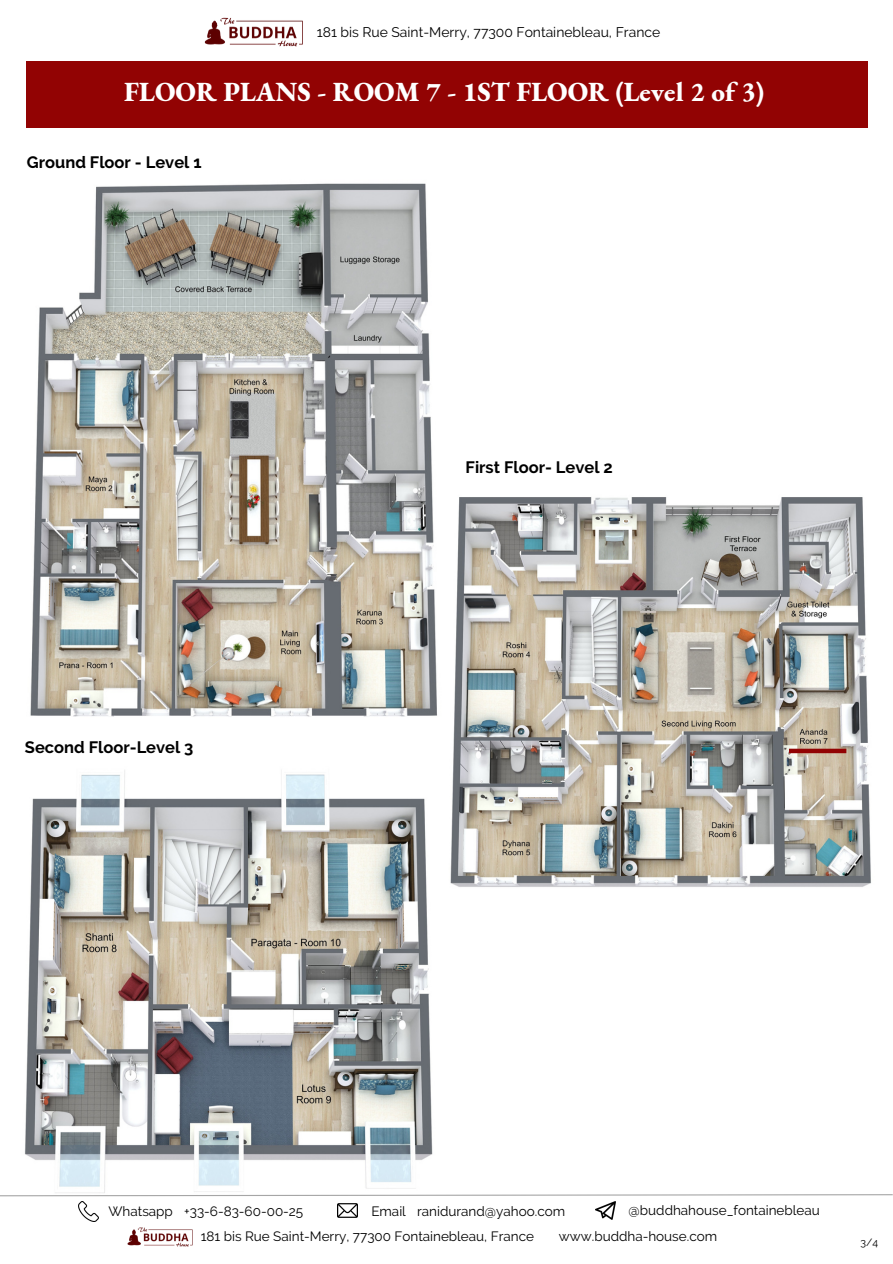
<style>
.page{position:relative;width:893px;height:1264px;background:#fff}
.page>*{position:absolute;margin:0;border:0;box-sizing:border-box;transform-origin:0 0}
.t1{font:800 27px "EB Garamond";color:#fff}
.t2{font:700 16.5px "Raleway";color:#000}
.t3{font:13.95px "Raleway";color:#000}
.t4{font:13.5px/26.2px "Raleway";color:#000}
.t5{font:10.5px "Raleway";color:#000}
</style>
<div class="page">
<img style="left:30px;top:183px;width:407px;height:534px">
<img style="left:450px;top:497px;width:421px;height:390px">
<img style="left:18px;top:770px;width:415px;height:427px">
<div style="left:27px;top:61px;width:840px;height:67px;background:#920303"></div>
<div style="left:789px;top:748px;width:57px;height:5px;background:#920303"></div>
<svg style="left:0;top:1193px;width:892px;height:3px"></svg>
<img style="left:204px;top:17px;width:99px;height:30px">
<img style="left:79px;top:1201px;width:20px;height:20px">
<img style="left:338px;top:1203px;width:20px;height:15px">
<img style="left:595px;top:1201px;width:20px;height:19px">
<img style="left:127px;top:1227px;width:66px;height:20px">
<p class="t3" style="left:317px;top:24px;width:345px">181 bis Rue Saint-Merry, 77300 Fontainebleau, France</p>
<h1 class="t1" style="left:124px;top:73px;width:641px">FLOOR PLANS - ROOM 7 - 1ST FLOOR (Level 2 of 3)</h1>
<p class="t2" style="left:27px;top:153px;width:176px">Ground Floor - Level 1</p>
<p class="t2" style="left:25px;top:737px;width:170px">Second Floor-Level 3</p>
<p class="t2" style="left:465px;top:457px;width:149px">First Floor- Level 2</p>
<p class="t4" style="left:559px;top:1197px;width:262px;text-indent:70px">@buddhahouse_fontainebleau www.buddha-house.com</p>
<p class="t4" style="left:108px;top:1197px;width:196px">Whatsapp +33-6-83-60-00-25</p>
<p class="t4" style="left:371px;top:1197px;width:195px">Email ranidurand@yahoo.com</p>
<p class="t4" style="left:201px;top:1223px;width:334px">181 bis Rue Saint-Merry, 77300 Fontainebleau, France</p>
<p class="t5" style="left:860px;top:1236px;width:19px">3/4</p>
</div>
